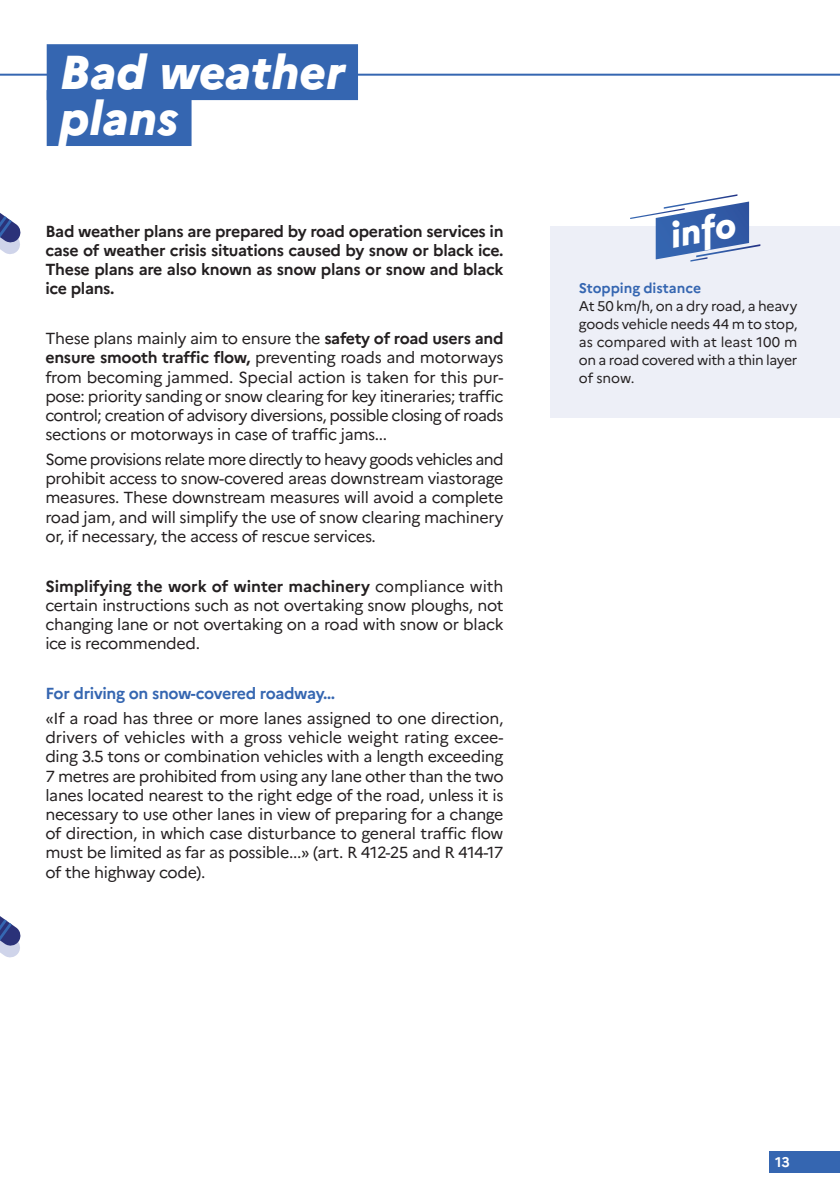
<style>
.page{position:relative;width:840px;height:1191px;background:#fff}
.page>*{position:absolute;margin:0;border:0;box-sizing:border-box;transform-origin:0 0}
.t1{font:italic 800 47.4px "Marianne";color:#fff}
.t2{font:italic 800 35.2px "Marianne";color:#fff}
.TEXTE_COURANT{font:16px/19.2px "Marianne";letter-spacing:-.02em;color:#231f20;text-align:justify}
.TEXTE_COURANT-2{font:700 16px/19.2px "Marianne";letter-spacing:-.02em;color:#231f20;text-align:justify}
.TEXTE_COURANT-3{font:700 16px "Marianne";letter-spacing:-.02em;color:#3566b1}
.TEXTE_COURANT-4{font:14px/18px "Marianne";letter-spacing:-.015em;color:#231f20;text-align:justify}
.TEXTE_COURANT-5{font:700 14px "Marianne";letter-spacing:-.005em;color:#3566b1}
.t3{font:700 14px "Marianne";color:#fff}
.s1{font-weight:700}
</style>
<div class="page">
<div style="left:769px;top:1151px;width:70px;height:21px;background:#3566b1"></div>
<svg style="left:0;top:916px;width:21px;height:42px"></svg>
<svg style="left:0;top:213px;width:21px;height:41px"></svg>
<hr style="left:0;top:74px;width:839px;height:2px;background:#3566b1">
<div style="left:47px;top:44px;width:311px;height:56px;background:#3566b1"></div>
<div style="left:47px;top:90px;width:144px;height:56px;background:#3566b1"></div>
<div style="left:550px;top:226px;width:289px;height:192px;background:#edeff7"></div>
<svg style="left:630px;top:194px;width:130px;height:68px"></svg>
<p class="t1" style="left:59px;top:43px;width:287px">Bad weather</p>
<p class="t1" style="left:59px;top:89px;width:121px">plans</p>
<p class="TEXTE_COURANT-2" style="left:45px;top:221px;width:459px">Bad weather plans are prepared by road operation services in case of weather crisis situations caused by snow or black ice.<br>These plans are also known as snow plans or snow and black ice plans.</p>
<p class="TEXTE_COURANT" style="left:45px;top:329px;width:459px">These plans mainly aim to ensure the <span class="s1">safety of road users and ensure smooth traffic flow,</span> preventing roads and motorways from becoming jammed. Special action is taken for this pur&shy;pose: priority sanding or snow clearing for key itineraries; traffic control; creation of advisory diversions, possible closing of roads sections or motorways in case of traffic jams...</p>
<p class="TEXTE_COURANT" style="left:45px;top:450px;width:459px">Some provisions relate more directly to heavy goods vehicles and prohibit access to snow-covered areas downstream viastorage measures. These downstream measures will avoid a complete road jam, and will simplify the use of snow clearing machinery or, if necessary, the access of rescue services.</p>
<p class="TEXTE_COURANT" style="left:45px;top:576px;width:459px"><span class="s1">Simplifying the work of winter machinery</span> compliance with certain instructions such as not overtaking snow ploughs, not changing lane or not overtaking on a road with snow or black ice is recommended.</p>
<p class="TEXTE_COURANT-3" style="left:45px;top:683px;width:291px">For driving on snow-covered roadway…</p>
<p class="TEXTE_COURANT" style="left:45px;top:708px;width:459px">«If a road has three or more lanes assigned to one direction, drivers of vehicles with a gross vehicle weight rating excee&shy;ding 3.5 tons or combination vehicles with a length exceeding 7 metres are prohibited from using any lane other than the two lanes located nearest to the right edge of the road, unless it is necessary to use other lanes in view of preparing for a change of direction, in which case disturbance to general traffic flow must be limited as far as possible...» (art. R 412-25 and R 414-17 of the highway code).</p>
<p class="t2" style="left:666px;top:214px;width:67px;rotate:-10deg">info</p>
<p class="TEXTE_COURANT-5" style="left:578px;top:279px;width:124px">Stopping distance</p>
<p class="TEXTE_COURANT-4" style="left:578px;top:297px;width:220px">At 50 km/h, on a dry road, a heavy goods vehicle needs 44 m to stop, as compared with at least 100 m on a road covered with a thin layer of snow.</p>
<p class="t3" style="left:774px;top:1153px;width:16px">13</p>
</div>
